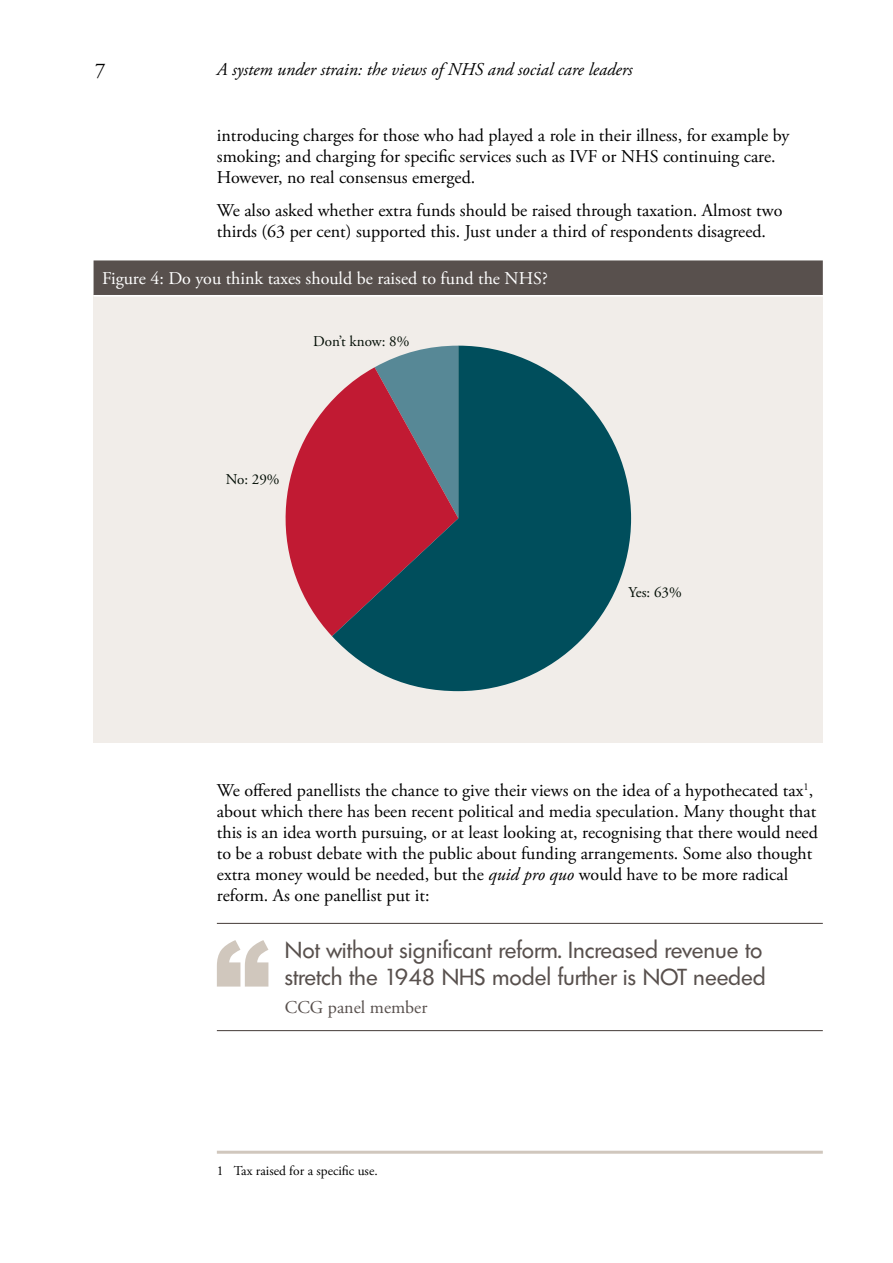
<style>
.page{position:relative;width:893px;height:1263px;background:#fff}
.page>*{position:absolute;margin:0;border:0;box-sizing:border-box;transform-origin:0 0}
.t1{font:22.5px/27px "Futura TS";color:#58504d}
.t2{font:21px "Adobe Garamond Pro";color:#000}
.t3{font:18px/21px "Adobe Garamond Pro";color:#000}
.t4{font:italic 18px "Adobe Garamond Pro";color:#000}
.t5{font:18px "Adobe Garamond Pro";color:#fff}
.t6{font:18px "Adobe Garamond Pro";color:#58504d}
.t7{font:15px "Adobe Garamond Pro";color:#030e05}
.t8{font:13.5px "Adobe Garamond Pro";color:#000}
.s1{font-style:italic}
</style>
<div class="page">
<hr style="left:217px;top:923px;width:606px;height:1px;background:#58504d">
<hr style="left:217px;top:1030px;width:606px;height:1px;background:#58504d">
<div style="left:94px;top:294px;width:729px;height:448px;background:#f1ede9"></div>
<svg style="left:285px;top:400px;width:47px;height:236px;fill:#c11a33"></svg>
<svg style="left:332px;top:346px;width:299px;height:345px;fill:#004e5c"></svg>
<hr style="left:94px;top:294px;width:729px;height:3px;background:#fff">
<div style="left:94px;top:260px;width:729px;height:35px;background:#58504d"></div>
<svg style="left:217px;top:940px;width:51px;height:46px"></svg>
<hr style="left:217px;top:1151px;width:606px;height:3px;background:#d0c7bd">
<p class="t2" style="left:95px;top:58px;width:12px">7</p>
<p class="t4" style="left:217px;top:59px;width:417px">A system under strain: the views of NHS and social care leaders</p>
<p class="t3" style="left:217px;top:125px;width:574px">introducing charges for those who had played a role in their illness, for example by smoking; and charging for specific services such as IVF or NHS continuing care.<br>However, no real consensus emerged.</p>
<p class="t3" style="left:217px;top:201px;width:567px">We also asked whether extra funds should be raised through taxation. Almost two thirds (63 per cent) supported this. Just under a third of respondents disagreed.</p>
<p class="t5" style="left:102px;top:267px;width:447px">Figure 4: Do you think taxes should be raised to fund the NHS?</p>
<p class="t7" style="left:313px;top:332px;width:98px">Don’t know: 8%</p>
<p class="t7" style="left:226px;top:470px;width:55px">No: 29%</p>
<p class="t7" style="left:628px;top:583px;width:55px">Yes: 63%</p>
<p class="t3" style="left:217px;top:781px;width:602px">We offered panellists the chance to give their views on the idea of a hypothecated tax<sup>1</sup>, about which there has been recent political and media speculation. Many thought that this is an idea worth pursuing, or at least looking at, recognising that there would need to be a robust debate with the public about funding arrangements. Some also thought extra money would be needed, but the <span class="s1">quid pro quo</span> would have to be more radical reform. As one panellist put it:</p>
<p class="t1" style="left:285px;top:936px;width:482px">Not without significant reform. Increased revenue to stretch the 1948 NHS model further is NOT needed</p>
<p class="t6" style="left:285px;top:996px;width:144px">CCG panel member</p>
<p class="t8" style="left:217px;top:1162px;width:162px">1 Tax raised for a specific use.</p>
</div>
